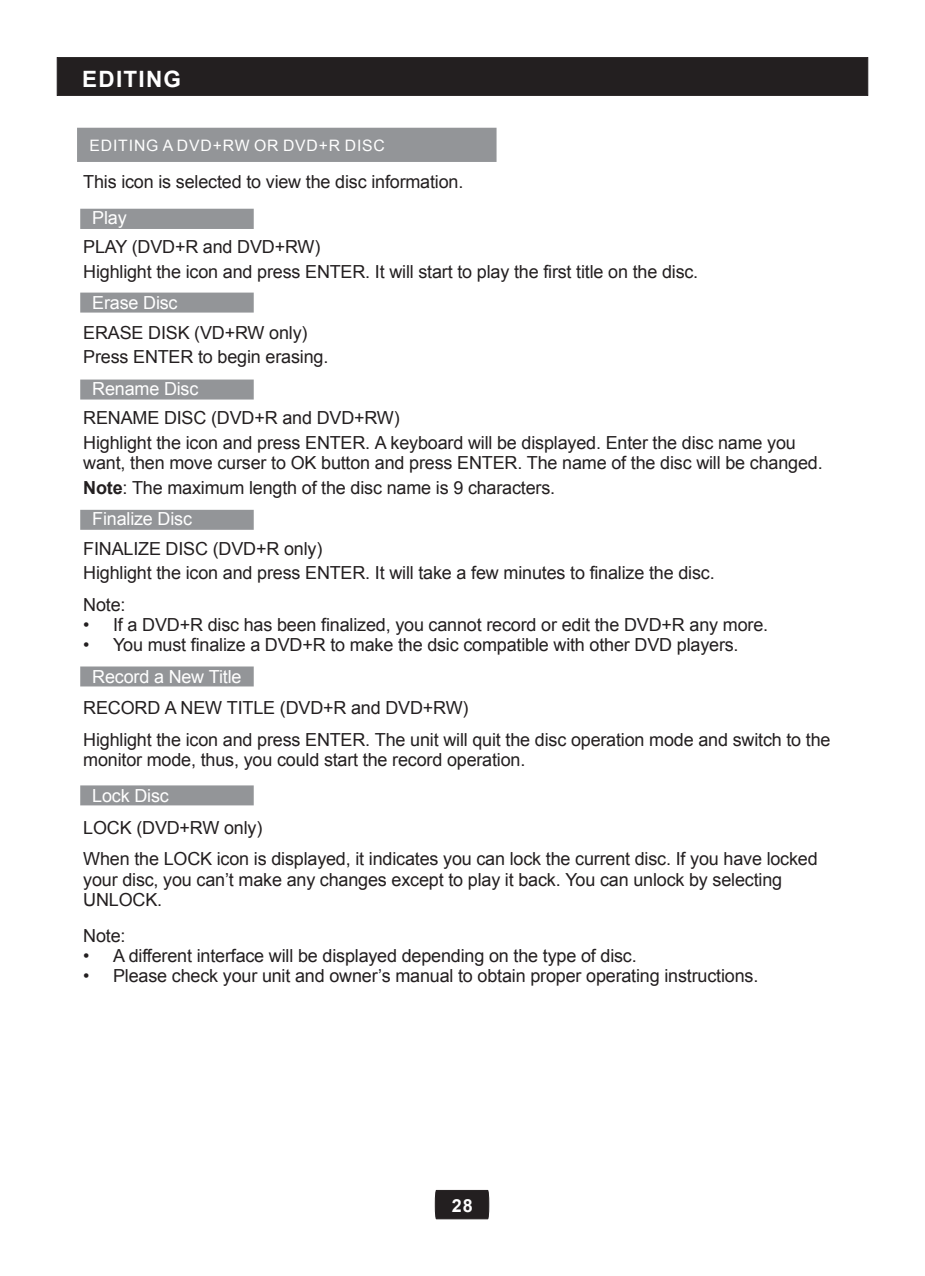
<style>
.page{position:relative;width:925px;height:1276px;background:#fff}
.page>*{position:absolute;margin:0;border:0;box-sizing:border-box;transform-origin:0 0}
.t1{font:700 22.5px "Arial";letter-spacing:.055em;color:#fff}
.t2{font:18px/24.8px "Arial";letter-spacing:-.01em;color:#231f20}
.t3{font:18px "Arial";letter-spacing:-.01em;color:#fff}
.t4{font:700 18px "Arial";color:#fff}
.t5{font:15.75px "Arial";letter-spacing:.055em;color:#fff}
.s1{font-weight:700}
</style>
<div class="page">
<div style="left:435px;top:1190px;width:54px;height:28px;background:#231f20"></div>
<div style="left:57px;top:58px;width:811px;height:37px;background:#231f20"></div>
<div style="left:57px;top:57px;width:811px;height:39px;border:1px solid #231f20"></div>
<div style="left:77px;top:128px;width:419px;height:34px;background:#939598"></div>
<div style="left:80px;top:209px;width:174px;height:20px;background:#939598"></div>
<div style="left:80px;top:293px;width:174px;height:19px;background:#939598"></div>
<div style="left:80px;top:379px;width:174px;height:20px;background:#939598"></div>
<div style="left:80px;top:666px;width:174px;height:20px;background:#939598"></div>
<div style="left:80px;top:510px;width:174px;height:20px;background:#939598"></div>
<div style="left:80px;top:785px;width:174px;height:20px;background:#939598"></div>
<p class="t1" style="left:82px;top:66px;width:100px">EDITING</p>
<p class="t5" style="left:89px;top:137px;width:297px">EDITING A DVD+RW OR DVD+R DISC</p>
<p class="t2" style="left:83px;top:169px;width:382px">This icon is selected to view the disc information.</p>
<p class="t3" style="left:92px;top:207px;width:36px">Play</p>
<p class="t2" style="left:83px;top:234px;width:616px">PLAY (DVD+R and DVD+RW)<br>Highlight the icon and press ENTER. It will start to play the first title on the disc.</p>
<p class="t3" style="left:92px;top:293px;width:87px">Erase Disc</p>
<p class="t2" style="left:83px;top:320px;width:247px">ERASE DISK (VD+RW only)<br>Press ENTER to begin erasing.</p>
<p class="t3" style="left:92px;top:378px;width:108px">Rename Disc</p>
<p class="t2" style="left:83px;top:405px;width:714px">RENAME DISC (DVD+R and DVD+RW)<br>Highlight the icon and press ENTER. A keyboard will be displayed. Enter the disc name you</p>
<p class="t2" style="left:83px;top:450px;width:741px">want, then move curser to OK button and press ENTER. The name of the disc will be changed.<br><span class="s1">Note</span>: The maximum length of the disc name is 9 characters.</p>
<p class="t3" style="left:92px;top:509px;width:101px">Finalize Disc</p>
<p class="t2" style="left:83px;top:536px;width:633px">FINALIZE DISC (DVD+R only)<br>Highlight the icon and press ENTER. It will take a few minutes to finalize the disc.</p>
<p class="t2" style="left:83px;top:592px;width:44px">Note:</p>
<p class="t2" style="left:83px;top:612px;width:686px">• If a DVD+R disc has been finalized, you cannot record or edit the DVD+R any more.</p>
<p class="t2" style="left:83px;top:633px;width:657px">• You must finalize a DVD+R to make the dsic compatible with other DVD players.</p>
<p class="t3" style="left:92px;top:666px;width:151px">Record a New Title</p>
<p class="t2" style="left:83px;top:692px;width:749px;line-height:31.5px">RECORD A NEW TITLE (DVD+R and DVD+RW)<br>Highlight the icon and press ENTER. The unit will quit the disc operation mode and switch to the</p>
<p class="t2" style="left:83px;top:747px;width:444px">monitor mode, thus, you could start the record operation.</p>
<p class="t3" style="left:92px;top:786px;width:78px">Lock Disc</p>
<p class="t2" style="left:83px;top:811px;width:736px;line-height:31.5px">LOCK (DVD+RW only)<br>When the LOCK icon is displayed, it indicates you can lock the current disc. If you have locked</p>
<p class="t2" style="left:83px;top:869px;width:700px;line-height:20.2px">your disc, you can’t make any changes except to play it back. You can unlock by selecting<br>UNLOCK.</p>
<p class="t2" style="left:83px;top:923px;width:44px">Note:</p>
<p class="t2" style="left:83px;top:943px;width:555px">• A different interface will be displayed depending on the type of disc.</p>
<p class="t2" style="left:83px;top:963px;width:676px">• Please check your unit and owner’s manual to obtain proper operating instructions.</p>
<p class="t4" style="left:452px;top:1195px;width:23px">28</p>
</div>
